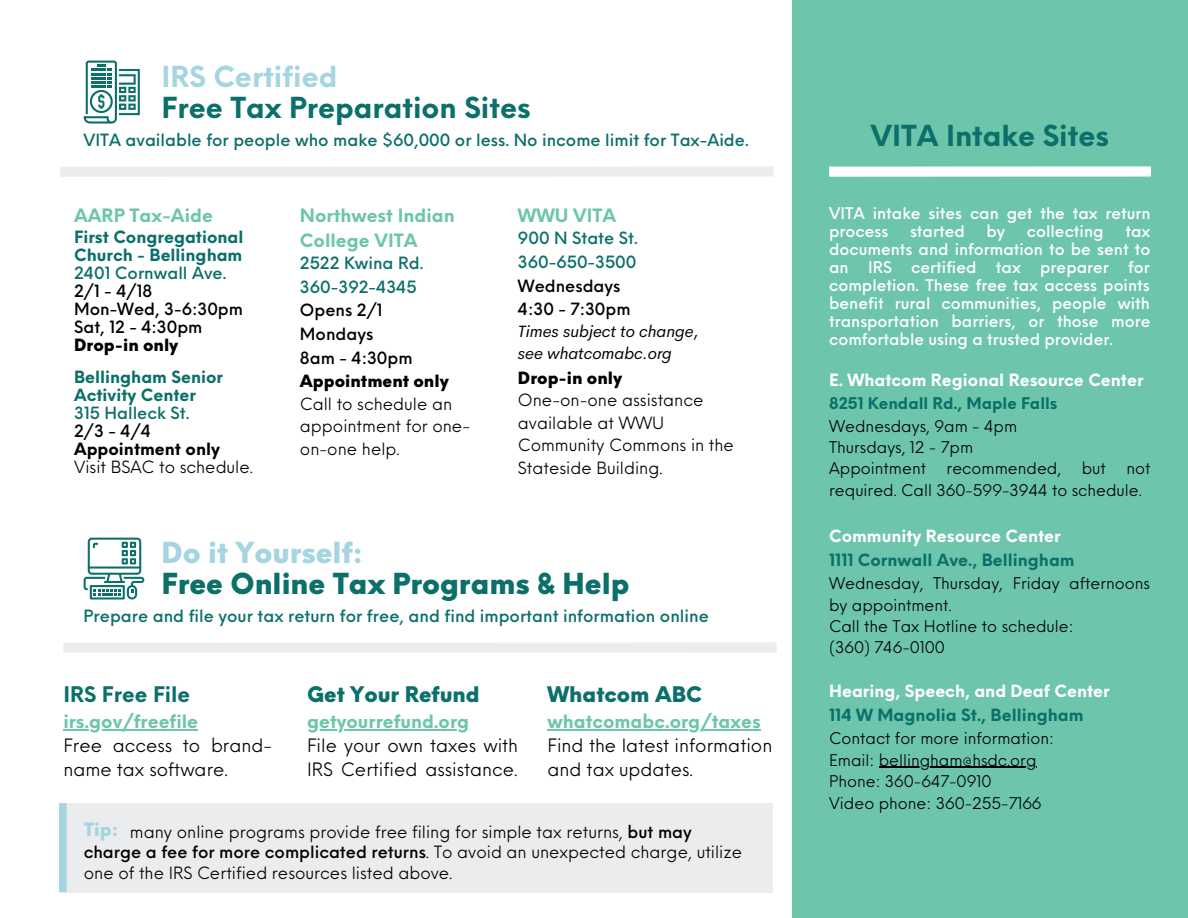
<style>
.page{position:relative;width:1188px;height:918px;background:#fff}
.page>*{position:absolute;margin:0;border:0;box-sizing:border-box;transform-origin:0 0}
.t1{font:700 28.35px "Neue Einstellung";color:#0b6f6a}
.t2{font:900 28.35px "Neue Einstellung";color:#0b6f6a}
.t3{font:900 28.35px "Neue Einstellung";color:#a5d5e1}
.t4{font:700 28.35px "Neue Einstellung";color:#a5d5e1}
.t5{font:900 21px "Neue Einstellung";color:#0b6f6a}
.t6{font:700 21px "Neue Einstellung";color:#0b6f6a}
.t7{font:18px/24.8px "Neue Einstellung";color:#000}
.t8{font:700 18px/24.8px "Neue Einstellung";color:#6dc6ab}
.t9{font:900 18px "Neue Einstellung";color:#a5d5e1}
.t10{font:16.5px/22.5px "Neue Einstellung";color:#000}
.t11{font:500 16.5px/23.7px "Neue Einstellung";color:#0b6f6a}
.t12{font:700 16.5px/18px "Neue Einstellung";color:#0b6f6a}
.t13{font:500 16.5px/23.7px "Neue Einstellung";color:#000}
.t14{font:700 16.5px "Neue Einstellung";color:#fff}
.t15{font:italic 16.5px/22.5px "Cerebri Sans";color:#000}
.t16{font:900 16.5px "Neue Einstellung";color:#000}
.t17{font:700 16.5px "Neue Einstellung";color:#000}
.t18{font:15.75px/21.3px "Neue Einstellung";color:#000}
.t19{font:500 15.75px/18px "Neue Einstellung";color:#fff}
.t20{font:700 15.75px "Neue Einstellung";color:#0b6f6a}
.s1{color:#fff}
.s2{font-weight:500}
</style>
<div class="page">
<div style="left:60px;top:803px;width:713px;height:89px;background:#ebeced"></div>
<svg style="left:59px;top:803px;width:8px;height:89px"></svg>
<svg style="left:84px;top:61px;width:56px;height:63px"></svg>
<svg style="left:84px;top:538px;width:60px;height:62px"></svg>
<div style="left:60px;top:166px;width:713px;height:11px;background:#ebeced"></div>
<div style="left:63px;top:642px;width:714px;height:11px;background:#ebeced"></div>
<div style="left:792px;top:0;width:396px;height:918px;background:#6dc6ab"></div>
<div style="left:829px;top:166px;width:322px;height:11px;background:#fff"></div>
<hr style="left:63px;top:729px;width:135px;height:1px;background:#6dc6ab">
<hr style="left:548px;top:729px;width:213px;height:1px;background:#6dc6ab">
<hr style="left:307px;top:729px;width:162px;height:1px;background:#6dc6ab">
<hr style="left:879px;top:767px;width:158px;height:1px;background:#000">
<h1 class="t4" style="left:161px;top:51px;width:178px">IRS Certified</h1>
<h1 class="t1" style="left:161px;top:82px;width:371px">Free Tax Preparation Sites</h1>
<p class="t11" style="left:84px;top:127px;width:667px">VITA available for people who make $60,000 or less. No income limit for Tax-Aide.</p>
<p class="t8" style="left:74px;top:201px;width:140px">AARP Tax-Aide</p>
<p class="t12" style="left:74px;top:226px;width:171px">First Congregational<br>Church - Bellingham</p>
<p class="t11" style="left:74px;top:259px;width:154px">2401 Cornwall Ave.</p>
<p class="t13" style="left:74px;top:280px;width:170px;line-height:18px">2/1 - 4/18<br>Mon-Wed, 3-6:30pm<br>Sat, 12 - 4:30pm</p>
<p class="t16" style="left:74px;top:329px;width:106px">Drop-in only</p>
<p class="t12" style="left:74px;top:366px;width:150px">Bellingham Senior<br>Activity Center</p>
<p class="t11" style="left:74px;top:399px;width:117px">315 Halleck St.</p>
<p class="t13" style="left:74px;top:417px;width:78px">2/3 - 4/4</p>
<p class="t17" style="left:74px;top:434px;width:147px">Appointment only</p>
<p class="t10" style="left:74px;top:454px;width:180px">Visit BSAC to schedule.</p>
<p class="t8" style="left:300px;top:201px;width:156px">Northwest Indian<br>College VITA</p>
<p class="t11" style="left:300px;top:250px;width:125px">2522 Kwina Rd.<br>360-392-4345</p>
<p class="t13" style="left:300px;top:297px;width:114px">Opens 2/1<br>Mondays<br>8am - 4:30pm</p>
<p class="t16" style="left:300px;top:366px;width:150px">Appointment only</p>
<p class="t10" style="left:300px;top:391px;width:172px">Call to schedule an appointment for one&shy;on-one help.</p>
<p class="t8" style="left:518px;top:201px;width:100px">WWU VITA</p>
<p class="t11" style="left:518px;top:225px;width:121px">900 N State St.<br>360-650-3500</p>
<p class="t13" style="left:518px;top:272px;width:114px">Wednesdays<br>4:30 - 7:30pm</p>
<p class="t15" style="left:518px;top:320px;width:182px">Times subject to change, see whatcomabc.org</p>
<p class="t16" style="left:518px;top:363px;width:106px">Drop-in only</p>
<p class="t10" style="left:518px;top:388px;width:218px">One-on-one assistance available at WWU<br>Community Commons in the<br>Stateside Building.</p>
<h1 class="t3" style="left:161px;top:527px;width:203px">Do it Yourself:</h1>
<h1 class="t2" style="left:161px;top:557px;width:470px">Free Online Tax Programs &amp; Help</h1>
<p class="t11" style="left:84px;top:603px;width:627px">Prepare and file your tax return for free, and find important information online</p>
<p class="t6" style="left:63px;top:675px;width:128px">IRS Free File</p>
<p class="t8" style="left:63px;top:707px;width:136px">irs.gov/freefile</p>
<p class="t7" style="left:63px;top:731px;width:210px">Free access to brand&shy;name tax software. <span class="s1">.</span></p>
<p class="t5" style="left:307px;top:675px;width:174px">Get Your Refund</p>
<p class="t8" style="left:307px;top:707px;width:164px">getyourrefund.org</p>
<p class="t7" style="left:307px;top:731px;width:213px">File your own taxes with<br>IRS Certified assistance.</p>
<p class="t5" style="left:548px;top:675px;width:156px">Whatcom ABC</p>
<p class="t8" style="left:548px;top:707px;width:215px">whatcomabc.org/taxes</p>
<p class="t7" style="left:548px;top:731px;width:226px">Find the latest information and tax updates.</p>
<p class="t9" style="left:84px;top:813px;width:36px">Tip:</p>
<p class="t10" style="left:84px;top:820px;width:660px;line-height:20.2px;text-indent:46px">many online programs provide free filing for simple tax returns, <span class="s2">but may charge a fee for more complicated returns</span>. To avoid an unexpected charge, utilize one of the IRS Certified resources listed above.</p>
<h1 class="t1" style="left:871px;top:110px;width:240px">VITA Intake Sites</h1>
<p class="t19" style="left:829px;top:203px;width:323px">VITA intake sites can get the tax return process</p>
<p class="t19" style="left:910px;top:221px;width:56px">started</p>
<p class="t19" style="left:987px;top:221px;width:20px">by</p>
<p class="t19" style="left:1027px;top:221px;width:78px">collecting</p>
<p class="t19" style="left:829px;top:221px;width:323px;text-align:justify;text-indent:296px">tax documents and information to be sent to an IRS certified tax preparer for completion. These free tax access points benefit rural communities, people with transportation barriers, or those more comfortable using a trusted provider.</p>
<p class="t14" style="left:829px;top:365px;width:316px">E. Whatcom Regional Resource Center</p>
<p class="t20" style="left:829px;top:389px;width:230px">8251 Kendall Rd., Maple Falls</p>
<p class="t18" style="left:829px;top:414px;width:190px">Wednesdays, 9am - 4pm<br>Thursdays, 12 - 7pm<br>Appointment</p>
<p class="t18" style="left:947px;top:456px;width:116px">recommended,</p>
<p class="t18" style="left:1082px;top:456px;width:26px">but</p>
<p class="t18" style="left:829px;top:456px;width:323px;text-indent:297px">not required. Call 360-599-3944 to schedule.</p>
<p class="t14" style="left:829px;top:521px;width:233px">Community Resource Center</p>
<p class="t12" style="left:829px;top:549px;width:247px">1111 Cornwall Ave., Bellingham</p>
<p class="t18" style="left:829px;top:571px;width:322px">Wednesday, Thursday, Friday afternoons by appointment.<br>Call the Tax Hotline to schedule:<br>(360) 746-0100</p>
<p class="t14" style="left:829px;top:676px;width:282px">Hearing, Speech, and Deaf Center</p>
<p class="t12" style="left:829px;top:704px;width:256px">114 W Magnolia St., Bellingham</p>
<p class="t18" style="left:829px;top:726px;width:226px">Contact for more information:<br>Email: bellingham@hsdc.org<br>Phone: 360-647-0910<br>Video phone: 360-255-7166</p>
</div>
